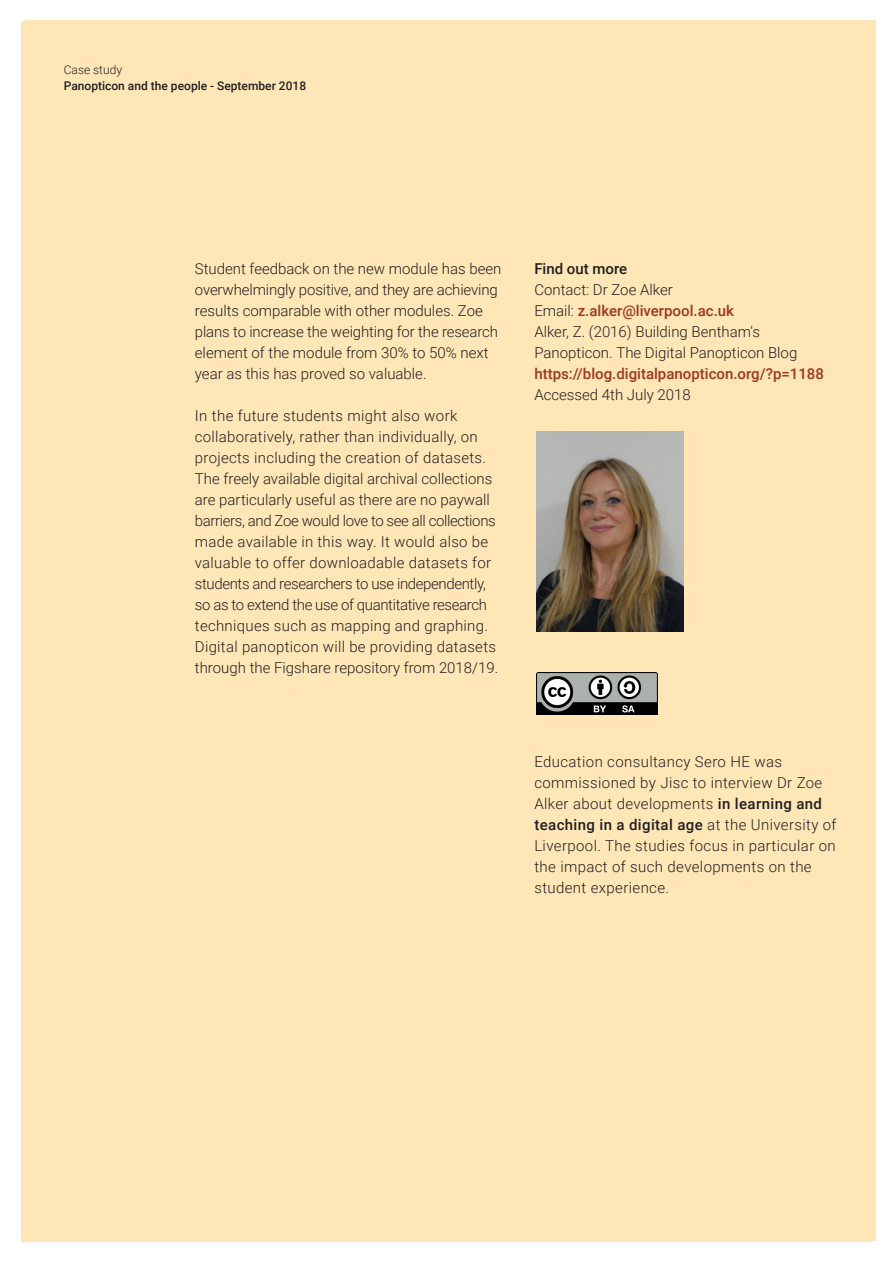
<style>
.page{position:relative;width:893px;height:1263px;background:#fff}
.page>*{position:absolute;margin:0;border:0;box-sizing:border-box;transform-origin:0 0}
.JISC___LIGHT___10{font:300 15px/21px "Roboto";color:#231f20}
.JISC___LIGHT___10-2{font:300 15px/21px "Roboto";letter-spacing:.025em;color:#231f20}
.JISC___LIGHT___10-3{font:300 15px/21px "Roboto";letter-spacing:.02em;color:#231f20}
.JISC___LIGHT___10-4{font:500 15px "Roboto";color:#9d3820}
.JISC___MED___10{font:500 15px "Roboto";color:#231f20}
.JISC___MED___8{font:500 12px/15.8px "Roboto";color:#231f20}
.s1{font-weight:300}
.s2{font-weight:300;color:#231f20}
.s3{font-weight:500;color:#9d3820}
.s4{font-weight:500}
</style>
<div class="page">
<div style="left:26px;top:20px;width:850px;height:1220px;background:#fee6b7"></div>
<img style="left:537px;top:432px;width:147px;height:199px">
<img style="left:537px;top:673px;width:120px;height:42px">
<p class="JISC___MED___8" style="left:64px;top:62px;width:244px"><span class="s1">Case study<br></span>Panopticon and the people - September 2018</p>
<p class="JISC___LIGHT___10" style="left:195px;top:257px;width:308px">Student feedback on the new module has been overwhelmingly positive, and they are achieving results comparable with other modules. Zoe plans to increase the weighting for the research element of the module from 30% to 50% next year as this has proved so valuable.</p>
<p class="JISC___LIGHT___10-3" style="left:195px;top:404px;width:293px">In the future students might also work collaboratively, rather than individually, on projects including the creation of datasets.</p>
<p class="JISC___LIGHT___10" style="left:195px;top:467px;width:305px">The freely available digital archival collections are particularly useful as there are no paywall barriers, and Zoe would love to see all collections made available in this way. It would also be valuable to offer downloadable datasets for students and researchers to use independently, so as to extend the use of quantitative research techniques such as mapping and graphing.<br>Digital panopticon will be providing datasets through the Figshare repository from 2018/19.</p>
<p class="JISC___MED___10" style="left:534px;top:258px;width:94px">Find out more</p>
<p class="JISC___LIGHT___10" style="left:534px;top:278px;width:140px">Contact: Dr Zoe Alker</p>
<p class="JISC___LIGHT___10-4" style="left:534px;top:300px;width:201px"><span class="s2">Email:</span> z.alker@liverpool.ac.uk</p>
<p class="JISC___LIGHT___10" style="left:534px;top:320px;width:291px">Alker, Z. (2016) Building Bentham's Panopticon. The Digital Panopticon Blog <span class="s3">https://blog.digitalpanopticon.org/?p=1188<br></span>Accessed 4th July 2018</p>
<p class="JISC___LIGHT___10-2" style="left:534px;top:751px;width:304px">Education consultancy Sero HE was commissioned by Jisc to interview Dr Zoe Alker about developments <span class="s4">in learning and teaching in a digital age</span> at the University of Liverpool. The studies focus in particular on the impact of such developments on the student experience.</p>
</div>
